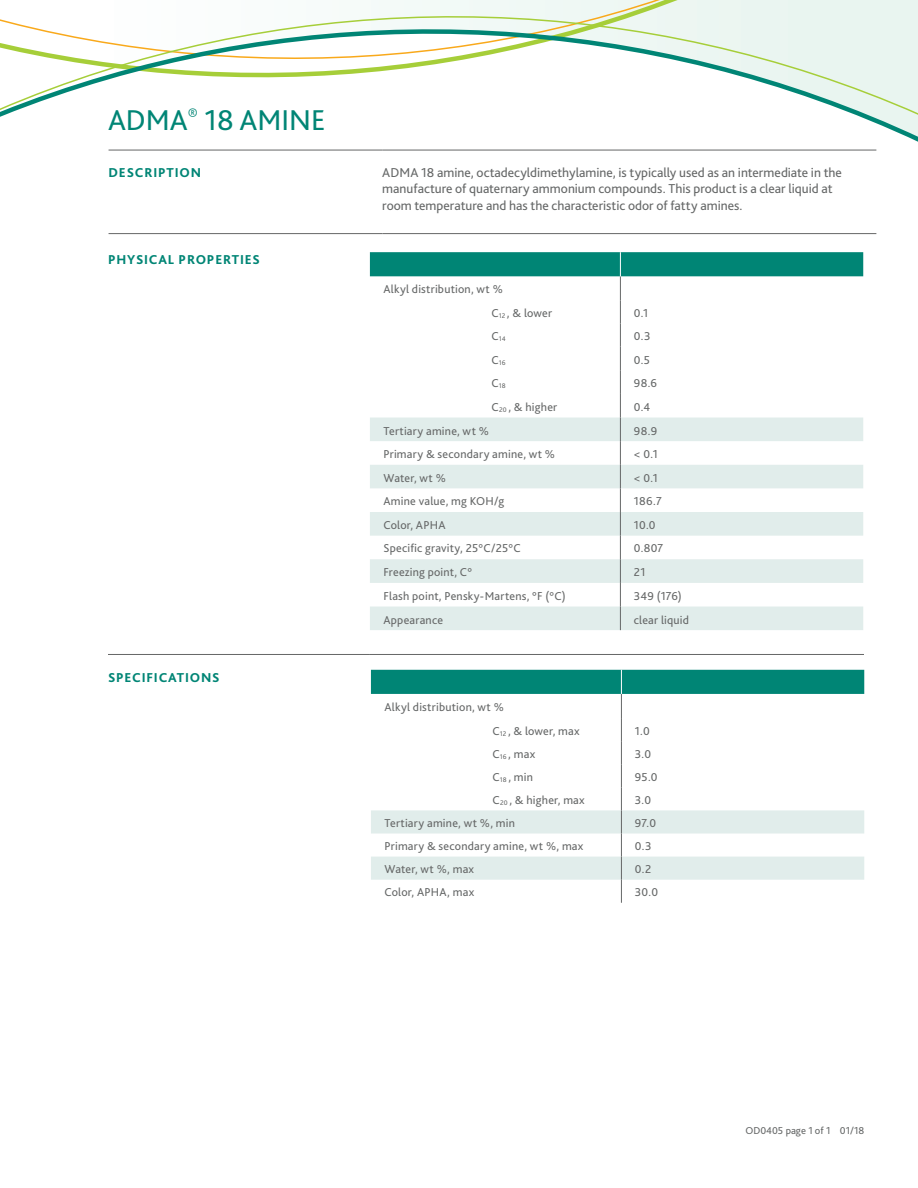
<style>
.page{position:relative;width:918px;height:1188px;background:#fff}
.page>*{position:absolute;margin:0;border:0;box-sizing:border-box;transform-origin:0 0}
.t1{font:30px "Bliss 2";color:#008575}
.t2{font:13.5px/16.2px "Bliss 2";color:#656767}
.t3{font:800 13.5px "Bliss 2";letter-spacing:.06em;color:#008575}
.t4{font:12px/24.2px "Bliss 2";letter-spacing:.02em;color:#656767}
.t5{font:10.5px "Bliss 2";color:#656767}
.t6{font:7.05px "Bliss 2";color:#656767}
.s1{font-size:12px}
</style>
<div class="page">
<hr style="left:108px;top:654px;width:262px;height:1px;background:#656767">
<hr style="left:370px;top:654px;width:494px;height:1px;background:#656767">
<svg style="left:370px;top:252px;width:493px;height:378px"></svg>
<svg style="left:371px;top:670px;width:493px;height:233px"></svg>
<svg style="left:0;top:0;width:918px;height:151px"></svg>
<hr style="left:109px;top:150px;width:273px;height:1px;background:#656767">
<hr style="left:382px;top:150px;width:494px;height:1px;background:#656767">
<hr style="left:109px;top:233px;width:273px;height:1px;background:#656767">
<hr style="left:382px;top:233px;width:494px;height:1px;background:#656767">
<h1 class="t1" style="left:108px;top:102px;width:219px">ADMA<sup>®</sup> 18 AMINE</h1>
<p class="t3" style="left:109px;top:164px;width:94px">DESCRIPTION</p>
<p class="t2" style="left:382px;top:164px;width:461px">ADMA 18 amine, octadecyldimethylamine, is typically used as an intermediate in the manufacture of quaternary ammonium compounds. This product is a clear liquid at room temperature and has the characteristic odor of fatty amines.</p>
<p class="t3" style="left:108px;top:251px;width:153px">PHYSICAL PROPERTIES</p>
<p class="t3" style="left:108px;top:669px;width:113px">SPECIFICATIONS</p>
<p class="t4" style="left:491px;top:277px;width:62px;text-indent:-108px">Alkyl distribution, wt %<br>C<sub>12</sub> , &amp; lower</p>
<p class="t4" style="left:634px;top:301px;width:16px">0.1</p>
<p class="t6" style="left:491px;top:335px;width:16px"><span class="s1">C</span>14</p>
<p class="t4" style="left:634px;top:324px;width:18px">0.3</p>
<p class="t6" style="left:491px;top:358px;width:16px"><span class="s1">C</span>16</p>
<p class="t4" style="left:634px;top:348px;width:18px">0.5</p>
<p class="t6" style="left:491px;top:381px;width:16px"><span class="s1">C</span>18</p>
<p class="t4" style="left:634px;top:371px;width:25px">98.6</p>
<p class="t4" style="left:491px;top:394px;width:67px">C<sub>20</sub> , &amp; higher</p>
<p class="t4" style="left:634px;top:394px;width:18px">0.4</p>
<p class="t4" style="left:383px;top:418px;width:107px">Tertiary amine, wt %</p>
<p class="t4" style="left:634px;top:418px;width:25px">98.9</p>
<p class="t4" style="left:383px;top:442px;width:173px">Primary &amp; secondary amine, wt %</p>
<p class="t4" style="left:634px;top:442px;width:25px">&lt; 0.1</p>
<p class="t4" style="left:383px;top:466px;width:64px">Water, wt %</p>
<p class="t4" style="left:634px;top:466px;width:25px">&lt; 0.1</p>
<p class="t4" style="left:383px;top:489px;width:122px">Amine value, mg KOH/g</p>
<p class="t4" style="left:634px;top:489px;width:29px">186.7</p>
<p class="t4" style="left:383px;top:513px;width:64px">Color, APHA</p>
<p class="t4" style="left:634px;top:513px;width:23px">10.0</p>
<p class="t4" style="left:383px;top:536px;width:139px">Specific gravity, 25°C/25°C</p>
<p class="t4" style="left:634px;top:536px;width:31px">0.807</p>
<p class="t4" style="left:383px;top:560px;width:90px">Freezing point, C°</p>
<p class="t4" style="left:634px;top:560px;width:13px">21</p>
<p class="t4" style="left:383px;top:583px;width:184px">Flash point, Pensky-Martens, °F (°C)</p>
<p class="t4" style="left:634px;top:583px;width:49px">349 (176)</p>
<p class="t4" style="left:383px;top:607px;width:61px">Appearance</p>
<p class="t4" style="left:634px;top:607px;width:57px">clear liquid</p>
<p class="t4" style="left:492px;top:694px;width:89px;text-indent:-108px">Alkyl distribution, wt %<br>C<sub>12</sub> , &amp; lower, max</p>
<p class="t4" style="left:635px;top:719px;width:16px">1.0</p>
<p class="t4" style="left:492px;top:742px;width:44px">C<sub>16</sub> , max</p>
<p class="t4" style="left:635px;top:742px;width:18px">3.0</p>
<p class="t4" style="left:492px;top:765px;width:42px">C<sub>18</sub> , min</p>
<p class="t4" style="left:635px;top:765px;width:24px">95.0</p>
<p class="t4" style="left:492px;top:788px;width:94px">C<sub>20</sub> , &amp; higher, max</p>
<p class="t4" style="left:635px;top:788px;width:18px">3.0</p>
<p class="t4" style="left:384px;top:811px;width:132px">Tertiary amine, wt %, min</p>
<p class="t4" style="left:635px;top:811px;width:23px">97.0</p>
<p class="t4" style="left:384px;top:834px;width:201px">Primary &amp; secondary amine, wt %, max</p>
<p class="t4" style="left:635px;top:834px;width:18px">0.3</p>
<p class="t4" style="left:384px;top:857px;width:91px">Water, wt %, max</p>
<p class="t4" style="left:635px;top:857px;width:18px">0.2</p>
<p class="t4" style="left:384px;top:880px;width:91px">Color, APHA, max</p>
<p class="t4" style="left:635px;top:880px;width:25px">30.0</p>
<p class="t5" style="left:745px;top:1124px;width:120px">OD0405 page 1 of 1 01/18</p>
</div>
